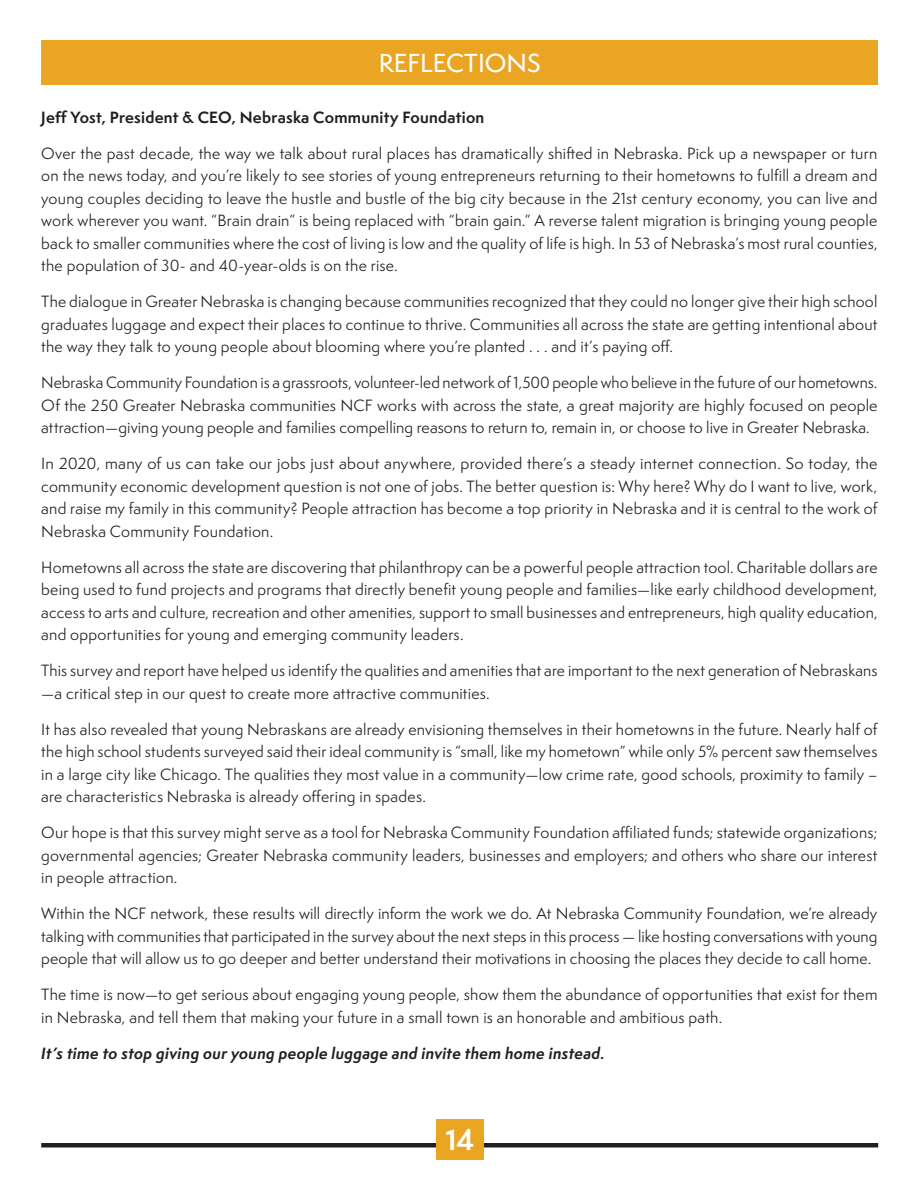
<style>
.page{position:relative;width:918px;height:1188px;background:#fff}
.page>*{position:absolute;margin:0;border:0;box-sizing:border-box;transform-origin:0 0}
.t1{font:700 27px "Semplicita Pro";color:#fff}
.t2{font:500 24px "Semplicita Pro";color:#fff}
.t3{font:15px/22.5px "Semplicita Pro";letter-spacing:.015em;color:#231f20;text-align:justify}
.t4{font:italic 700 15px "Semplicita Pro";letter-spacing:.02em;color:#231f20}
.t5{font:700 15px "Semplicita Pro";letter-spacing:.015em;color:#231f20}
</style>
<div class="page">
<div style="left:41px;top:1143px;width:837px;height:5px;background:#231f20"></div>
<div style="left:436px;top:1119px;width:48px;height:41px;background:#eaa523"></div>
<div style="left:41px;top:40px;width:837px;height:45px;background:#eaa523"></div>
<h2 class="t2" style="left:379px;top:46px;width:163px">REFLECTIONS</h2>
<p class="t5" style="left:41px;top:106px;width:445px">Jeff Yost, President &amp; CEO, Nebraska Community Foundation</p>
<p class="t3" style="left:41px;top:141px;width:838px">Over the past decade, the way we talk about rural places has dramatically shifted in Nebraska. Pick up a newspaper or turn on the news today, and you’re likely to see stories of young entrepreneurs returning to their hometowns to fulfill a dream and young couples deciding to leave the hustle and bustle of the big city because in the 21st century economy, you can live and work wherever you want. “Brain drain” is being replaced with “brain gain.” A reverse talent migration is bringing young people back to smaller communities where the cost of living is low and the quality of life is high. In 53 of Nebraska’s most rural counties, the population of 30- and 40-year-olds is on the rise.</p>
<p class="t3" style="left:41px;top:290px;width:838px">The dialogue in Greater Nebraska is changing because communities recognized that they could no longer give their high school graduates luggage and expect their places to continue to thrive. Communities all across the state are getting intentional about the way they talk to young people about blooming where you’re planted . . . and it’s paying off.</p>
<p class="t3" style="left:41px;top:371px;width:838px">Nebraska Community Foundation is a grassroots, volunteer-led network of 1,500 people who believe in the future of our hometowns.<br>Of the 250 Greater Nebraska communities NCF works with across the state, a great majority are highly focused on people attraction—giving young people and families compelling reasons to return to, remain in, or choose to live in Greater Nebraska.</p>
<p class="t3" style="left:41px;top:452px;width:838px">In 2020, many of us can take our jobs just about anywhere, provided there’s a steady internet connection. So today, the community economic development question is not one of jobs. The better question is: Why here? Why do I want to live, work, and raise my family in this community? People attraction has become a top priority in Nebraska and it is central to the work of Nebraska Community Foundation.</p>
<p class="t3" style="left:41px;top:555px;width:838px">Hometowns all across the state are discovering that philanthropy can be a powerful people attraction tool. Charitable dollars are being used to fund projects and programs that directly benefit young people and families—like early childhood development, access to arts and culture, recreation and other amenities, support to small businesses and entrepreneurs, high quality education, and opportunities for young and emerging community leaders.</p>
<p class="t3" style="left:41px;top:659px;width:838px">This survey and report have helped us identify the qualities and amenities that are important to the next generation of Nebraskans —a critical step in our quest to create more attractive communities.</p>
<p class="t3" style="left:41px;top:717px;width:838px">It has also revealed that young Nebraskans are already envisioning themselves in their hometowns in the future. Nearly half of the high school students surveyed said their ideal community is “small, like my hometown” while only 5% percent saw themselves in a large city like Chicago. The qualities they most value in a community—low crime rate, good schools, proximity to family – are characteristics Nebraska is already offering in spades.</p>
<p class="t3" style="left:41px;top:821px;width:838px">Our hope is that this survey might serve as a tool for Nebraska Community Foundation affiliated funds; statewide organizations; governmental agencies; Greater Nebraska community leaders, businesses and employers; and others who share our interest in people attraction.</p>
<p class="t3" style="left:41px;top:902px;width:838px">Within the NCF network, these results will directly inform the work we do. At Nebraska Community Foundation, we’re already talking with communities that participated in the survey about the next steps in this process — like hosting conversations with young people that will allow us to go deeper and better understand their motivations in choosing the places they decide to call home.</p>
<p class="t3" style="left:41px;top:983px;width:838px">The time is now—to get serious about engaging young people, show them the abundance of opportunities that exist for them in Nebraska, and tell them that making your future in a small town is an honorable and ambitious path.</p>
<p class="t4" style="left:41px;top:1042px;width:565px">It’s time to stop giving our young people luggage and invite them home instead.</p>
<h1 class="t1" style="left:446px;top:1119px;width:30px">14</h1>
</div>
